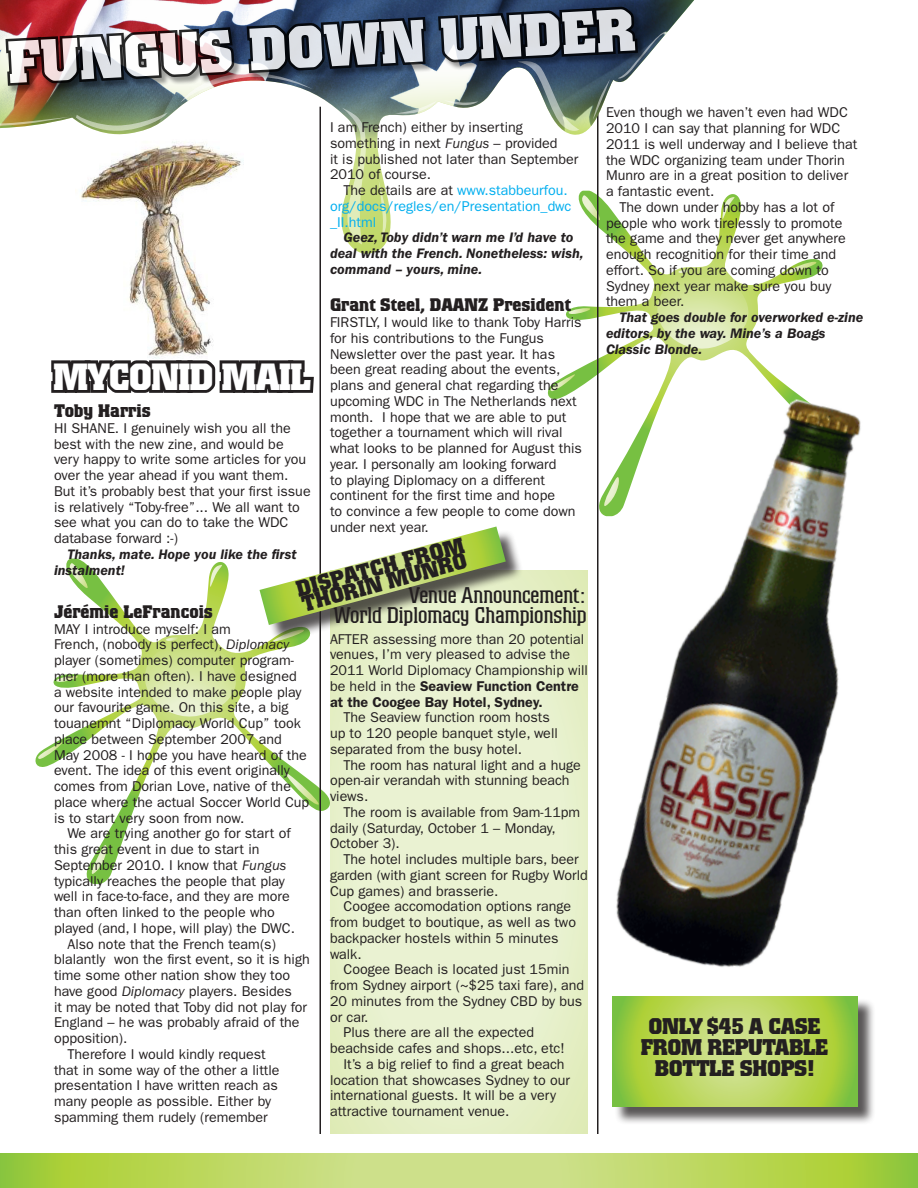
<style>
.page{position:relative;width:918px;height:1188px;background:#fff}
.page>*{position:absolute;margin:0;border:0;box-sizing:border-box;transform-origin:0 0}
.t1{font:700 37.5px "Colossalis BQ";letter-spacing:-.03em;color:#fff}
.t2{font:700 22.5px/15.8px "Colossalis BQ";letter-spacing:-.02em;color:#231f20}
.t3{font:22.5px "Colossalis BQ";color:#231f20}
.t4{font:700 18px "Colossalis BQ";color:#231f20}
.t5{font:14.25px/15.8px "Franklin Gothic";color:#231f20}
.t6{font:italic 600 14.25px/15.8px "Franklin Gothic";color:#231f20}
.t7{font:14.25px/15.8px "Franklin Gothic";color:#00aeef}
.s1{font-style:italic}
.s2{color:#231f20}
.s3{font-weight:600}
</style>
<div class="page">
<svg style="left:566px;top:194px;width:255px;height:126px"></svg>
<svg style="left:778px;top:262px;width:45px;height:16px"></svg>
<svg style="left:721px;top:197px;width:15px;height:32px"></svg>
<svg style="left:566px;top:308px;width:30px;height:7px"></svg>
<svg style="left:647px;top:269px;width:109px;height:51px;background:#d2e396"></svg>
<svg style="left:35px;top:558px;width:295px;height:326px"></svg>
<svg style="left:86px;top:845px;width:22px;height:37px"></svg>
<svg style="left:35px;top:742px;width:29px;height:18px"></svg>
<svg style="left:282px;top:773px;width:46px;height:36px"></svg>
<svg style="left:208px;top:565px;width:15px;height:32px"></svg>
<svg style="left:67px;top:563px;width:24px;height:29px"></svg>
<svg style="left:51px;top:676px;width:33px;height:7px"></svg>
<svg style="left:134px;top:637px;width:110px;height:90px"></svg>
<hr style="left:597px;top:54px;width:1px;height:1080px;background:#231f20">
<hr style="left:320px;top:107px;width:1px;height:1027px;background:#231f20">
<svg style="left:0;top:1153px;width:918px;height:35px;background:#bbd763"></svg>
<svg style="left:319px;top:142px;width:375px;height:112px"></svg>
<img style="left:0;top:0;width:694px;height:142px">
<svg style="left:342px;top:131px;width:24px;height:113px"></svg>
<svg style="left:379px;top:180px;width:8px;height:58px"></svg>
<svg style="left:646px;top:32px;width:20px;height:47px"></svg>
<svg style="left:672px;top:37px;width:22px;height:17px"></svg>
<img style="left:3px;top:0;width:638px;height:131px">
<svg style="left:8px;top:9px;width:627px;height:74px;background:#908d98"></svg>
<img style="left:51px;top:135px;width:226px;height:181px">
<svg style="left:51px;top:316px;width:263px;height:77px"></svg>
<svg style="left:330px;top:642px;width:258px;height:492px;background:#e8f0cd"></svg>
<div style="left:262px;top:529px;width:261px;height:113px;background:#231f20;opacity:.75"></div>
<svg style="left:260px;top:526px;width:246px;height:120px"></svg>
<img style="left:514px;top:320px;width:347px;height:730px">
<div style="left:614px;top:998px;width:262px;height:127px;background:#231f20;opacity:.75"></div>
<svg style="left:612px;top:996px;width:245px;height:111px;background:#b3d45a"></svg>
<p class="t5" style="left:330px;top:120px;width:250px">I am French) either by inserting something in next <span class="s1">Fungus</span> – provided<br>it is published not later than September<br>2010 of course.</p>
<p class="t7" style="left:330px;top:183px;width:243px;text-indent:14px"><span class="s2">The details are at</span> www.stabbeurfou. org/docs/regles/en/Presentation_dwc _II.html</p>
<p class="t6" style="left:330px;top:230px;width:255px;text-indent:14px">Geez, Toby didn’t warn me I’d have to deal with the French. Nonetheless: wish, command – yours, mine.</p>
<p class="t4" style="left:330px;top:295px;width:113px">Grant Steel, DAAN</p>
<p class="t4" style="left:478px;top:295px;width:94px">Z President</p>
<p class="t5" style="left:330px;top:314px;width:253px">FIRSTLY, I would like to thank Toby Harris for his contributions to the Fungus Newsletter over the past year. It has been great reading about the events, plans and general chat regarding the upcoming WDC in The Netherlands next month. I hope that we are able to put together a tournament which will rival what looks to be planned for August this year. I personally am looking forward<br>to playing Diplomacy on a different continent for the first time and hope<br>to convince a few people to come down under next year.</p>
<p class="t1" style="left:53px;top:355px;width:98px">MYCONID</p>
<p class="t1" style="left:222px;top:355px;width:91px">MAIL</p>
<p class="t4" style="left:54px;top:400px;width:98px">Toby Harris</p>
<p class="t5" style="left:54px;top:420px;width:258px">HI SHANE. I genuinely wish you all the best with the new zine, and would be very happy to write some articles for you over the year ahead if you want them.<br>But it’s probably best that your first issue is relatively “Toby-free”... We all want to see what you can do to take the WDC database forward :-)</p>
<p class="t6" style="left:54px;top:547px;width:244px;text-indent:14px">Thanks, mate. Hope you like the first instalment!</p>
<p class="t4" style="left:54px;top:601px;width:160px">Jérémie LeFrancois</p>
<p class="t5" style="left:54px;top:621px;width:257px">MAY I introduce myself: I am<br>French, (nobody is perfect), <span class="s1">Diplomacy </span>player (sometimes) computer program&shy;mer (more than often). I have designed<br>a website intended to make people play our favourite game. On this site, a big touanemnt “Diplomacy World Cup” took place between September 2007 and May 2008 - I hope you have heard of the event. The idea of this event originally comes from Dorian Love, native of the place where the actual Soccer World Cup is to start very soon from now.</p>
<p class="t5" style="left:54px;top:826px;width:242px;text-indent:14px">We are trying another go for start of this great event in due to start in September 2010. I know that <span class="s1">Fungus </span>typically reaches the people that play well in face-to-face, and they are more than often linked to the people who played (and, I hope, will play) the DWC.</p>
<p class="t5" style="left:54px;top:936px;width:257px;text-indent:14px">Also note that the French team(s) blalantly won the first event, so it is high time some other nation show they too have good <span class="s1">Diplomacy</span> players. Besides<br>it may be noted that Toby did not play for England – he was probably afraid of the opposition).</p>
<p class="t5" style="left:54px;top:1046px;width:227px;text-indent:14px">Therefore I would kindly request that in some way of the other a little presentation I have written reach as many people as possible. Either by spamming them rudely (remember</p>
<p class="t2" style="left:295px;top:582px;width:174px;rotate:-15deg">DI SPAT CH FRO M<br>THORIN</p>
<p class="t2" style="left:386px;top:574px;width:29px;rotate:-15deg">MUNRO</p>
<p class="t3" style="left:408px;top:582px;width:178px">Venue Announcement:</p>
<p class="t3" style="left:333px;top:603px;width:255px">World Diplomacy Championship</p>
<p class="t5" style="left:330px;top:631px;width:259px">AFTER assessing more than 20 potential venues, I’m very pleased to advise the 2011 World Diplomacy Championship will be held in the <span class="s3">Seaview Function Centre at the Coogee Bay Hotel, Sydney.</span></p>
<p class="t5" style="left:330px;top:710px;width:229px;text-indent:14px">The Seaview function room hosts up to 120 people banquet style, well separated from the busy hotel.</p>
<p class="t5" style="left:330px;top:757px;width:252px;text-indent:14px">The room has natural light and a huge open-air verandah with stunning beach views.</p>
<p class="t5" style="left:330px;top:804px;width:252px;text-indent:14px">The room is available from 9am-11pm daily (Saturday, October 1 – Monday,<br>October 3).</p>
<p class="t5" style="left:330px;top:851px;width:260px;text-indent:14px">The hotel includes multiple bars, beer garden (with giant screen for Rugby World<br>Cup games) and brasserie.</p>
<p class="t5" style="left:330px;top:899px;width:248px;text-indent:14px">Coogee accomodation options range from budget to boutique, as well as two backpacker hostels within 5 minutes walk.</p>
<p class="t5" style="left:330px;top:962px;width:256px;text-indent:14px">Coogee Beach is located just 15min from Sydney airport (~$25 taxi fare), and<br>20 minutes from the Sydney CBD by bus or car.</p>
<p class="t5" style="left:330px;top:1025px;width:236px;text-indent:14px">Plus there are all the expected beachside cafes and shops...etc, etc!</p>
<p class="t5" style="left:330px;top:1056px;width:241px;text-indent:14px">It’s a big relief to find a great beach location that showcases Sydney to our international guests. It will be a very attractive tournament venue.</p>
<p class="t5" style="left:606px;top:105px;width:253px">Even though we haven’t even had WDC 2010 I can say that planning for WDC 2011 is well underway and I believe that the WDC organizing team under Thorin Munro are in a great position to deliver a fantastic event.</p>
<p class="t5" style="left:606px;top:199px;width:241px;text-indent:14px">The down under hobby has a lot of people who work tirelessly to promote the game and they never get anywhere enough recognition for their time and effort. So if you are coming down to<br>Sydney next year make sure you buy them a beer.</p>
<p class="t6" style="left:606px;top:310px;width:259px;text-indent:14px">That goes double for overworked e-zine editors, by the way. Mine’s a Boags<br>Classic Blonde.</p>
<p class="t2" style="left:649px;top:1018px;width:166px">ONLY $45 A CASE</p>
<p class="t2" style="left:641px;top:1039px;width:123px">FROM REPUTAB</p>
<p class="t2" style="left:803px;top:1039px;width:20px">LE</p>
<p class="t2" style="left:655px;top:1060px;width:15px">BOTT</p>
<p class="t2" style="left:709px;top:1060px;width:107px">LE SHOPS!</p>
</div>
